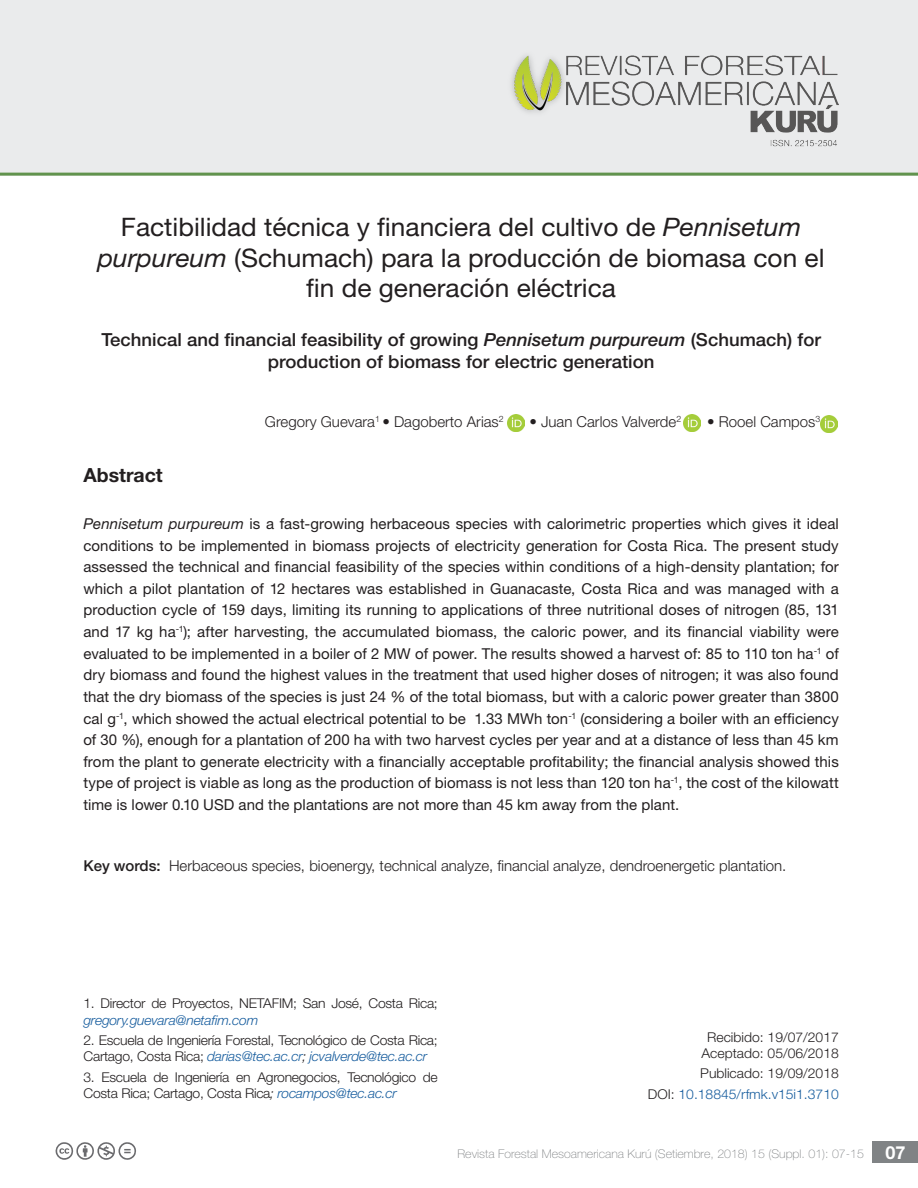
<style>
.page{position:relative;width:918px;height:1188px;background:#fff}
.page>*{position:absolute;margin:0;border:0;box-sizing:border-box;transform-origin:0 0}
.t1{font:25.5px/30.6px "Helvetica Neue LT Std";color:#231f20;text-align:center}
.t2{font:700 19.5px "Helvetica Neue LT Std";color:#231f20}
.t3{font:500 18px/21.6px "Helvetica Neue LT Std";color:#231f20;text-align:center}
.t4{font:15px/21.6px "Helvetica Neue LT Std";letter-spacing:.005em;color:#231f20;text-align:justify}
.t5{font:300 15px "Helvetica Neue LT Std";color:#231f20}
.t6{font:300 13.5px/16.2px "Helvetica Neue LT Std";letter-spacing:-.02em;color:#231f20}
.t7{font:300 13.5px/16.2px "Helvetica Neue LT Std";color:#231f20;text-align:center}
.t8{font:italic 300 13.5px "Helvetica Neue LT Std";letter-spacing:-.02em;color:#175d9e}
.t9{font:100 12px "Helvetica Neue LT Std";color:#808385}
.s1{font-style:italic}
.s2{font-weight:500}
.s3{font-style:italic;color:#175d9e}
.s4{color:#175d9e}
.s5{font-weight:700;font-size:18px;color:#fff}
</style>
<div class="page">
<div style="left:873px;top:1142px;width:45px;height:21px;background:#808385"></div>
<svg style="left:55px;top:1142px;width:81px;height:18px"></svg>
<div style="left:0;top:0;width:917px;height:176px;background:#eaebec"></div>
<hr style="left:0;top:173px;width:918px;height:3px;background:#61934d">
<img style="left:511px;top:55px;width:328px;height:92px">
<img style="left:820px;top:415px;width:17px;height:17px">
<img style="left:683px;top:414px;width:17px;height:17px">
<img style="left:508px;top:414px;width:17px;height:17px">
<h1 class="t1" style="left:98px;top:211px;width:728px">Factibilidad técnica y financiera del cultivo de <span class="s1">Pennisetum purpureum</span> (Schumach) para la producción de biomasa con el fin de generación eléctrica</h1>
<p class="t3" style="left:101px;top:329px;width:721px">Technical and financial feasibility of growing <span class="s1">Pennisetum purpureum</span> (Schumach) for production of biomass for electric generation</p>
<p class="t5" style="left:265px;top:413px;width:240px">Gregory Guevara<sup>1</sup> • Dagoberto Arias<sup>2</sup></p>
<p class="t5" style="left:529px;top:413px;width:153px">• Juan Carlos Valverde<sup>2</sup></p>
<p class="t5" style="left:707px;top:413px;width:114px">• Rooel Campos<sup>3</sup></p>
<h2 class="t2" style="left:83px;top:463px;width:81px">Abstract</h2>
<p class="t4" style="left:83px;top:513px;width:757px"><span class="s1">Pennisetum purpureum</span> is a fast-growing herbaceous species with calorimetric properties which gives it ideal conditions to be implemented in biomass projects of electricity generation for Costa Rica. The present study assessed the technical and financial feasibility of the species within conditions of a high-density plantation; for which a pilot plantation of 12 hectares was established in Guanacaste, Costa Rica and was managed with a production cycle of 159 days, limiting its running to applications of three nutritional doses of nitrogen (85, 131 and 17 kg ha<sup>-1</sup>); after harvesting, the accumulated biomass, the caloric power, and its financial viability were evaluated to be implemented in a boiler of 2 MW of power. The results showed a harvest of: 85 to 110 ton ha<sup>-1</sup> of dry biomass and found the highest values in the treatment that used higher doses of nitrogen; it was also found that the dry biomass of the species is just 24 % of the total biomass, but with a caloric power greater than 3800 cal g<sup>-1</sup>, which showed the actual electrical potential to be 1.33 MWh ton<sup>-1</sup> (considering a boiler with an efficiency of 30 %), enough for a plantation of 200 ha with two harvest cycles per year and at a distance of less than 45 km from the plant to generate electricity with a financially acceptable profitability; the financial analysis showed this type of project is viable as long as the production of biomass is not less than 120 ton ha<sup>-1</sup>, the cost of the kilowatt time is lower 0.10 USD and the plantations are not more than 45 km away from the plant.</p>
<p class="t5" style="left:83px;top:857px;width:705px"><span class="s2">Key words:</span> Herbaceous species, bioenergy, technical analyze, financial analyze, dendroenergetic plantation.</p>
<p class="t6" style="left:84px;top:995px;width:356px">1. Director de Proyectos, NETAFIM; San José, Costa Rica;</p>
<p class="t8" style="left:84px;top:1012px;width:176px">gregory.guevara@netafim.com</p>
<p class="t6" style="left:84px;top:1032px;width:356px">2. Escuela de Ingeniería Forestal, Tecnológico de Costa Rica;<br>Cartago, Costa Rica; <span class="s3">darias@tec.ac.cr</span><span class="s1">;</span> <span class="s3">jcvalverde@tec.ac.cr</span></p>
<p class="t6" style="left:84px;top:1068px;width:356px">3. Escuela de Ingeniería en Agronegocios, Tecnológico de<br>Costa Rica; Cartago, Costa Rica<span class="s1">;</span> <span class="s3">rocampos@tec.ac.cr</span></p>
<p class="t7" style="left:702px;top:1028px;width:139px">Recibido: 19/07/2017<br>Aceptado: 05/06/2018</p>
<p class="t7" style="left:648px;top:1063px;width:192px;line-height:20.4px;text-align:right">Publicado: 19/09/2018<br>DOI: <span class="s4">10.18845/rfmk.v15i1.3710</span></p>
<p class="t9" style="left:457px;top:1147px;width:449px">Revista Forestal Mesoamericana Kurú (Setiembre, 2018) 15 (Suppl. 01): 07-15 <span class="s5">07</span></p>
</div>
